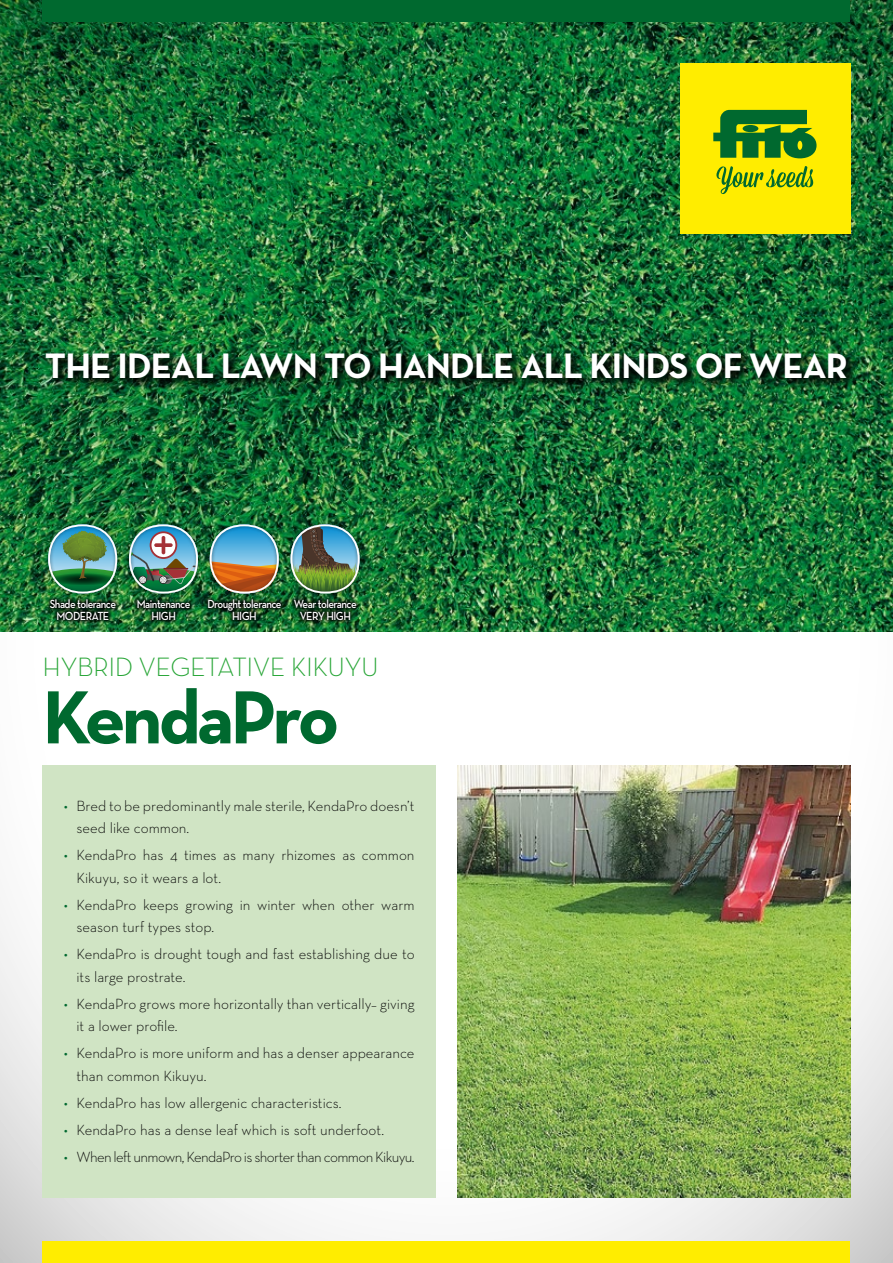
<style>
.page{position:relative;width:893px;height:1263px;background:#fff}
.page>*{position:absolute;margin:0;border:0;box-sizing:border-box;transform-origin:0 0}
.t1{font:700 76.5px "Neutra Text";letter-spacing:-.05em;color:#00692f}
.t2{font:700 36px "Neutra Text";letter-spacing:-.025em;color:#fff}
.t3{font:300 27px "Neutra Text";letter-spacing:-.02em;color:#27a536}
.t4{font:300 15px/22.5px "Neutra Text";color:#000}
.t5{font:300 15px "Neutra Text";letter-spacing:-.04em;color:#000}
.t6{font:600 12px/12px "Neutra Text";letter-spacing:-.05em;color:#fff;text-align:center;scale:.9 1}
.s1{color:#00692f}
</style>
<div class="page">
<img style="left:0;top:0;width:893px;height:1263px">
<div style="left:43px;top:0;width:807px;height:21px;background:#00692f"></div>
<div style="left:43px;top:1242px;width:807px;height:21px;background:#ffed00"></div>
<img style="left:42px;top:349px;width:816px;height:41px">
<img style="left:457px;top:766px;width:393px;height:432px">
<div style="left:680px;top:64px;width:170px;height:170px;background:#ffed00"></div>
<svg style="left:713px;top:110px;width:103px;height:48px"></svg>
<div style="left:743px;top:125px;width:15px;height:7px;background:#00692f;border-radius:50%"></div>
<svg style="left:716px;top:166px;width:97px;height:28px"></svg>
<div style="left:43px;top:766px;width:393px;height:432px;background:#d0e4c4"></div>
<img style="left:43px;top:519px;width:323px;height:80px">
<img style="left:129px;top:524px;width:69px;height:69px">
<img style="left:210px;top:524px;width:69px;height:69px">
<img style="left:48px;top:524px;width:69px;height:69px">
<svg style="left:45px;top:595px;width:75px;height:30px;background:#14431f"></svg>
<img style="left:203px;top:595px;width:82px;height:30px">
<svg style="left:133px;top:596px;width:61px;height:29px;background:#144a23"></svg>
<img style="left:291px;top:524px;width:70px;height:69px">
<svg style="left:290px;top:595px;width:70px;height:30px;background:#123f1d"></svg>
<h2 class="t2" style="left:45px;top:343px;width:805px">THE IDEAL LAWN TO HANDLE ALL KINDS OF WEAR</h2>
<p class="t6" style="left:50px;top:597px;width:75px">Shade tolerance<br>MODERATE</p>
<p class="t6" style="left:207px;top:597px;width:84px">Drought tolerance<br>HIGH</p>
<p class="t6" style="left:137px;top:597px;width:61px">Maintenance<br>HIGH</p>
<p class="t6" style="left:294px;top:597px;width:71px">Wear tolerance<br>VERY HIGH</p>
<h3 class="t3" style="left:43px;top:650px;width:338px">HYBRID VEGETATIVE KIKUYU</h3>
<h1 class="t1" style="left:43px;top:670px;width:298px">KendaPro</h1>
<p class="t4" style="left:77px;top:794px;width:339px;text-indent:-13px"><span class="s1">•</span> Bred to be predominantly male sterile, KendaPro doesn’t seed like common.</p>
<p class="t4" style="left:77px;top:844px;width:339px;text-indent:-13px"><span class="s1">•</span> KendaPro has 4 times as many rhizomes as common<br>Kikuyu, so it wears a lot.</p>
<p class="t4" style="left:77px;top:893px;width:340px;text-indent:-13px"><span class="s1">•</span> KendaPro keeps growing in winter when other warm season turf types stop.</p>
<p class="t4" style="left:77px;top:943px;width:340px;text-indent:-13px"><span class="s1">•</span> KendaPro is drought tough and fast establishing due to its large prostrate.</p>
<p class="t4" style="left:77px;top:992px;width:340px;text-indent:-13px"><span class="s1">•</span> KendaPro grows more horizontally than vertically– giving it a lower profile.</p>
<p class="t4" style="left:77px;top:1042px;width:340px;text-indent:-13px"><span class="s1">•</span> KendaPro is more uniform and has a denser appearance than common Kikuyu.</p>
<p class="t4" style="left:64px;top:1091px;width:279px"><span class="s1">•</span> KendaPro has low allergenic characteristics.</p>
<p class="t4" style="left:64px;top:1118px;width:322px"><span class="s1">•</span> KendaPro has a dense leaf which is soft underfoot.</p>
<p class="t5" style="left:64px;top:1148px;width:352px"><span class="s1">•</span> When left unmown, KendaPro is shorter than common Kikuyu.</p>
</div>
